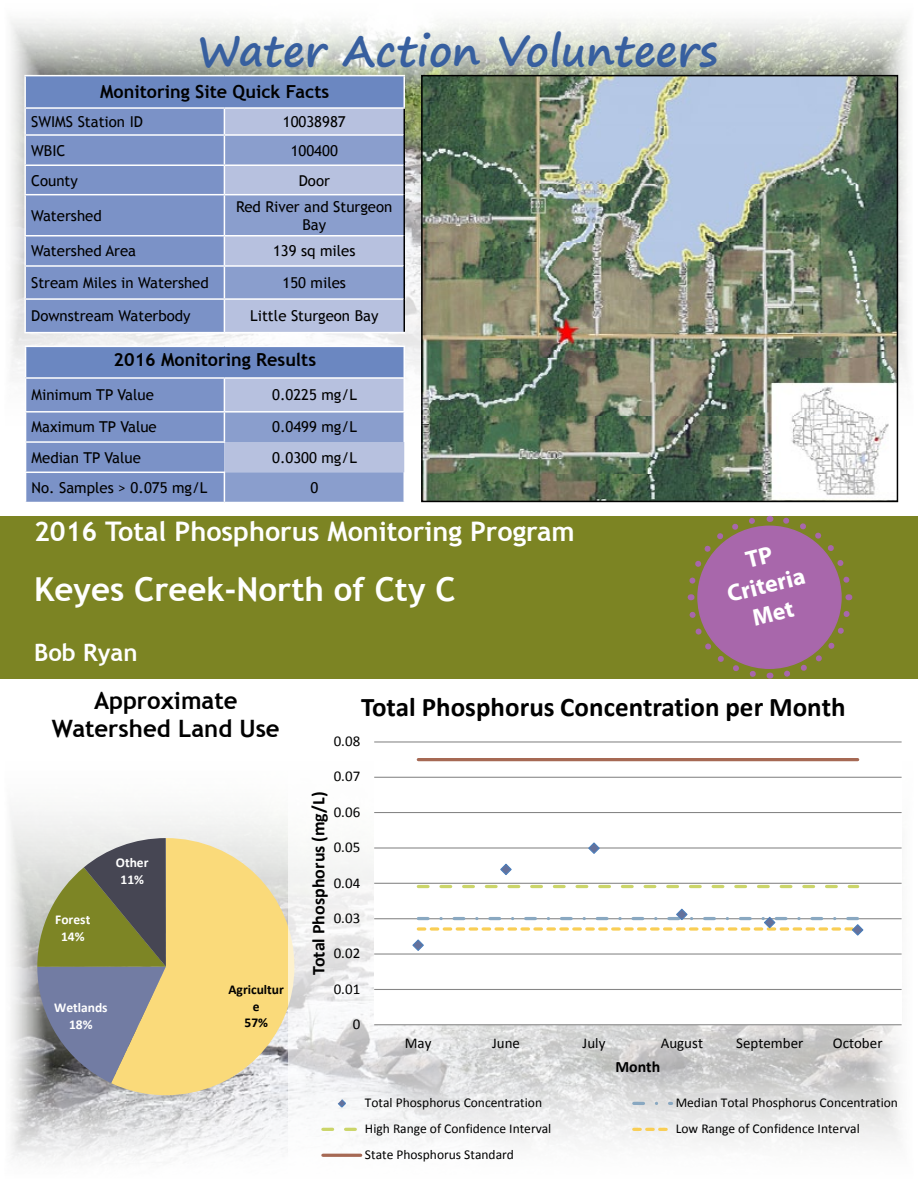
<style>
.page{position:relative;width:918px;height:1188px;background:#fff}
.page>*{position:absolute;margin:0;border:0;box-sizing:border-box;transform-origin:0 0}
.t1{font:700 42px "Segoe Print";color:#375f9f}
.t2{font:700 33px "Trebuchet MS";color:#fff}
.t3{font:700 27px "Trebuchet MS";color:#fff}
.t4{font:700 27px "Calibri";color:#000}
.t5{font:700 24px/27.9px "Trebuchet MS";color:#000;text-align:center}
.t6{font:700 24px/28.8px "Myriad Pro";color:#fff;text-align:center}
.t7{font:700 24px "Trebuchet MS";color:#fff}
.t8{font:700 18px "Trebuchet MS";color:#000}
.t9{font:700 18px "Calibri";color:#000}
.t10{font:700 15.9px "Calibri";color:#000}
.t11{font:15px/18px "Trebuchet MS";color:#000;text-align:center}
.t12{font:15px "Calibri";letter-spacing:.005em;color:#000}
.t13{font:13.5px "Calibri";color:#000}
.t14{font:700 13.5px/16.5px "Calibri";color:#fff;text-align:center}
.t15{font:700 13.5px/16.5px "Calibri";letter-spacing:-.005em;color:#000;text-align:center}
</style>
<div class="page">
<img style="left:11px;top:19px;width:896px;height:429px">
<img style="left:11px;top:811px;width:278px;height:349px">
<div style="left:0;top:516px;width:918px;height:163px;background:#7c8423"></div>
<div style="left:26px;top:346px;width:378px;height:32px;background:#6b87c1"></div>
<hr style="left:25px;top:346px;width:199px;height:1px;background:#fff">
<hr style="left:25px;top:347px;width:1px;height:30px;background:#fff">
<hr style="left:224px;top:346px;width:181px;height:1px;background:#fff">
<hr style="left:404px;top:347px;width:1px;height:30px;background:#fff">
<hr style="left:25px;top:377px;width:199px;height:2px;background:#fff">
<hr style="left:224px;top:377px;width:181px;height:2px;background:#fff">
<svg style="left:25px;top:378px;width:380px;height:125px;background:#92a4d0"></svg>
<hr style="left:25px;top:502px;width:199px;height:1px;background:#fff">
<img style="left:424px;top:78px;width:471px;height:421px">
<div style="left:421px;top:75px;width:477px;height:427px;border:2px solid #000"></div>
<div style="left:25px;top:76px;width:379px;height:32px;background:#6b87c1"></div>
<div style="left:26px;top:109px;width:198px;height:223px;background:#7b92c7"></div>
<hr style="left:24px;top:75px;width:200px;height:1px;background:#fff">
<hr style="left:24px;top:76px;width:2px;height:31px;background:#fff">
<hr style="left:224px;top:75px;width:181px;height:1px;background:#fff">
<hr style="left:404px;top:76px;width:1px;height:31px;background:#fff">
<hr style="left:24px;top:107px;width:200px;height:2px;background:#fff">
<hr style="left:224px;top:107px;width:181px;height:2px;background:#fff">
<hr style="left:24px;top:109px;width:2px;height:25px;background:#fff">
<hr style="left:24px;top:136px;width:2px;height:28px;background:#fff">
<hr style="left:24px;top:166px;width:2px;height:28px;background:#fff">
<hr style="left:24px;top:195px;width:2px;height:40px;background:#fff">
<hr style="left:24px;top:267px;width:2px;height:31px;background:#fff">
<hr style="left:24px;top:300px;width:2px;height:32px;background:#fff">
<hr style="left:24px;top:134px;width:200px;height:2px;background:#fff">
<hr style="left:24px;top:164px;width:200px;height:2px;background:#fff">
<hr style="left:24px;top:194px;width:200px;height:1px;background:#fff">
<hr style="left:24px;top:298px;width:200px;height:2px;background:#fff">
<hr style="left:24px;top:332px;width:200px;height:1px;background:#fff">
<hr style="left:24px;top:237px;width:2px;height:28px;background:#fff">
<hr style="left:24px;top:235px;width:200px;height:2px;background:#fff">
<hr style="left:24px;top:265px;width:200px;height:2px;background:#fff">
<svg style="left:224px;top:108px;width:181px;height:224px;background:#a3b1d6"></svg>
<hr style="left:224px;top:235px;width:179px;height:2px;background:#fff">
<hr style="left:404px;top:236px;width:1px;height:30px;background:#000">
<hr style="left:224px;top:267px;width:1px;height:31px;background:#fff">
<hr style="left:224px;top:265px;width:179px;height:2px;background:#fff">
<hr style="left:404px;top:266px;width:1px;height:33px;background:#000">
<hr style="left:224px;top:300px;width:1px;height:32px;background:#fff">
<hr style="left:224px;top:298px;width:179px;height:2px;background:#fff">
<hr style="left:404px;top:299px;width:1px;height:33px;background:#000">
<hr style="left:224px;top:332px;width:181px;height:1px;background:#fff">
<svg style="left:111px;top:838px;width:178px;height:257px;background:#f4da8d"></svg>
<svg style="left:37px;top:838px;width:129px;height:245px;background:#868775"></svg>
<div style="left:289px;top:679px;width:629px;height:499px;background:#fff;opacity:.63"></div>
<div style="left:374px;top:742px;width:528px;height:283px;background:#fff"></div>
<hr style="left:374px;top:989px;width:528px;height:1px;background:#868686">
<hr style="left:374px;top:953px;width:528px;height:2px;background:#868686">
<hr style="left:374px;top:918px;width:528px;height:1px;background:#868686">
<hr style="left:374px;top:883px;width:528px;height:1px;background:#868686">
<hr style="left:374px;top:847px;width:528px;height:2px;background:#868686">
<hr style="left:374px;top:812px;width:528px;height:1px;background:#868686">
<hr style="left:374px;top:777px;width:528px;height:1px;background:#868686">
<hr style="left:374px;top:741px;width:528px;height:2px;background:#868686">
<hr style="left:374px;top:1024px;width:528px;height:1px;background:#868686">
<svg style="left:418px;top:885px;width:440px;height:3px"></svg>
<hr style="left:418px;top:758px;width:440px;height:3px;background:#a66954">
<svg style="left:500px;top:863px;width:12px;height:12px"></svg>
<svg style="left:587px;top:842px;width:14px;height:12px"></svg>
<svg style="left:411px;top:908px;width:453px;height:43px"></svg>
<svg style="left:337px;top:1098px;width:10px;height:11px"></svg>
<svg style="left:634px;top:1102px;width:38px;height:3px"></svg>
<svg style="left:323px;top:1128px;width:38px;height:3px"></svg>
<svg style="left:634px;top:1128px;width:38px;height:3px"></svg>
<hr style="left:323px;top:1154px;width:38px;height:3px;background:#a66954">
<svg style="left:780px;top:594px;width:75px;height:87px"></svg>
<svg style="left:769px;top:516px;width:81px;height:67px"></svg>
<svg style="left:687px;top:518px;width:72px;height:82px"></svg>
<svg style="left:685px;top:611px;width:85px;height:71px"></svg>
<div style="left:698px;top:526px;width:143px;height:142px;background:#a867ab;border-radius:50%"></div>
<h1 class="t1" style="left:197px;top:13px;width:522px">Water Action Volunteers</h1>
<p class="t8" style="left:100px;top:81px;width:231px">Monitoring Site Quick Facts</p>
<p class="t11" style="left:31px;top:113px;width:113px">SWIMS Station ID</p>
<p class="t11" style="left:283px;top:113px;width:64px">10038987</p>
<p class="t11" style="left:31px;top:142px;width:36px">WBIC</p>
<p class="t11" style="left:291px;top:142px;width:49px">100400</p>
<p class="t11" style="left:31px;top:171px;width:48px">County</p>
<p class="t11" style="left:299px;top:171px;width:33px">Door</p>
<p class="t11" style="left:31px;top:207px;width:72px">Watershed</p>
<p class="t11" style="left:236px;top:198px;width:158px">Red River and Sturgeon<br>Bay</p>
<p class="t11" style="left:31px;top:242px;width:107px">Watershed Area</p>
<p class="t11" style="left:273px;top:242px;width:84px">139 sq miles</p>
<p class="t11" style="left:31px;top:274px;width:179px">Stream Miles in Watershed</p>
<p class="t11" style="left:283px;top:274px;width:65px">150 miles</p>
<p class="t11" style="left:31px;top:307px;width:161px">Downstream Waterbody</p>
<p class="t11" style="left:250px;top:307px;width:130px">Little Sturgeon Bay</p>
<p class="t8" style="left:114px;top:348px;width:204px">2016 Monitoring Results</p>
<p class="t11" style="left:32px;top:386px;width:124px">Minimum TP Value</p>
<p class="t11" style="left:272px;top:386px;width:86px">0.0225 mg/L</p>
<p class="t11" style="left:32px;top:418px;width:127px">Maximum TP Value</p>
<p class="t11" style="left:272px;top:418px;width:86px">0.0499 mg/L</p>
<p class="t11" style="left:32px;top:449px;width:111px">Median TP Value</p>
<p class="t11" style="left:272px;top:449px;width:86px">0.0300 mg/L</p>
<p class="t11" style="left:32px;top:479px;width:177px">No. Samples &gt; 0.075 mg/L</p>
<p class="t11" style="left:310px;top:479px;width:9px">0</p>
<h3 class="t3" style="left:34px;top:515px;width:542px">2016 Total Phosphorus Monitoring Program</h3>
<h2 class="t2" style="left:34px;top:569px;width:423px">Keyes Creek-North of Cty C</h2>
<h3 class="t7" style="left:34px;top:638px;width:105px">Bob Ryan</h3>
<h3 class="t6" style="left:717px;top:552px;width:81px;rotate:-14deg">TP<br>Criteria<br>Met</h3>
<h3 class="t5" style="left:52px;top:687px;width:229px">Approximate<br>Watershed Land Use</h3>
<p class="t14" style="left:55px;top:912px;width:37px">Forest<br>14%</p>
<p class="t14" style="left:116px;top:854px;width:34px">Other<br>11%</p>
<p class="t14" style="left:54px;top:1000px;width:55px">Wetlands<br>18%</p>
<p class="t15" style="left:229px;top:981px;width:57px">Agricultur e<br>57%</p>
<h3 class="t4" style="left:361px;top:690px;width:486px">Total Phosphorus Concentration per Month</h3>
<p class="t12" style="left:334px;top:732px;width:28px">0.08</p>
<p class="t12" style="left:334px;top:767px;width:28px">0.07</p>
<p class="t9" style="left:307px;top:975px;width:184px;rotate:-90deg">Total Phosphorus (mg/L)</p>
<p class="t12" style="left:334px;top:802px;width:28px">0.06</p>
<p class="t12" style="left:334px;top:838px;width:28px">0.05</p>
<p class="t12" style="left:334px;top:873px;width:28px">0.04</p>
<p class="t12" style="left:334px;top:908px;width:28px">0.03</p>
<p class="t12" style="left:334px;top:944px;width:28px">0.02</p>
<p class="t12" style="left:334px;top:979px;width:28px">0.01</p>
<p class="t12" style="left:353px;top:1015px;width:9px">0</p>
<p class="t12" style="left:405px;top:1034px;width:28px">May</p>
<p class="t12" style="left:492px;top:1034px;width:29px">June</p>
<p class="t12" style="left:583px;top:1034px;width:24px">July</p>
<p class="t12" style="left:661px;top:1034px;width:44px">August</p>
<p class="t12" style="left:736px;top:1034px;width:69px">September</p>
<p class="t12" style="left:833px;top:1034px;width:51px">October</p>
<p class="t10" style="left:615px;top:1057px;width:46px">Month</p>
<p class="t13" style="left:365px;top:1094px;width:179px">Total Phosphorus Concentration</p>
<p class="t13" style="left:676px;top:1094px;width:224px">Median Total Phosphorus Concentration</p>
<p class="t13" style="left:365px;top:1120px;width:188px">High Range of Confidence Interval</p>
<p class="t13" style="left:676px;top:1120px;width:185px">Low Range of Confidence Interval</p>
<p class="t13" style="left:365px;top:1146px;width:151px">State Phosphorus Standard</p>
</div>
